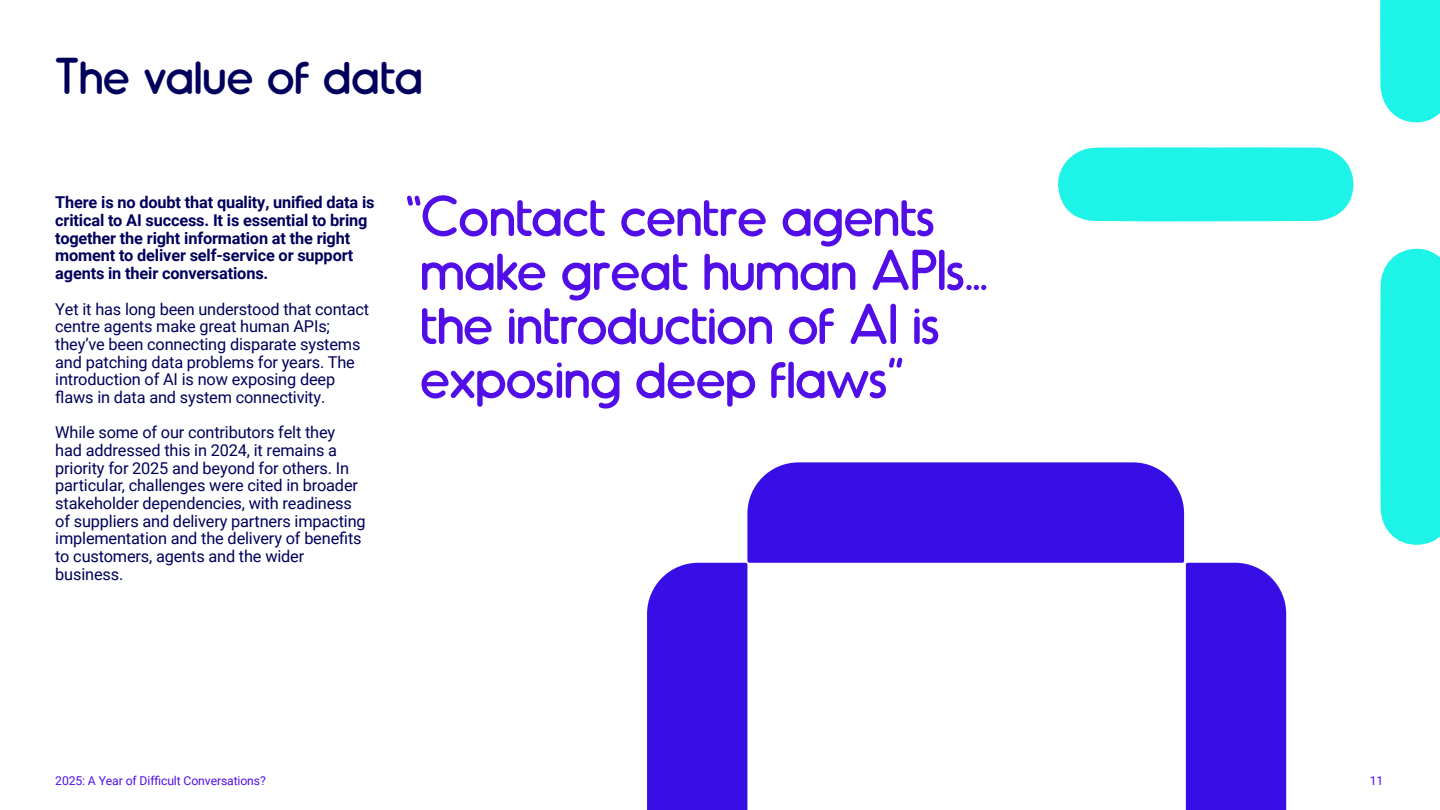
<style>
.page{position:relative;width:1440px;height:810px;background:#fff}
.page>*{position:absolute;margin:0;border:0;box-sizing:border-box;transform-origin:0 0}
.t1{font:54.6px/54px "Oduda";letter-spacing:-.01em;color:#510ee7}
.t2{font:48.97px "Oduda";color:#00005c}
.t3{font:16.35px/17.7px "Roboto";letter-spacing:-.01em;color:#00005c}
.t4{font:700 16.35px/17.7px "Roboto";letter-spacing:-.01em;color:#00005c}
.t5{font:12.23px "Roboto";letter-spacing:-.01em;color:#510ee7}
</style>
<div class="page">
<svg style="left:647px;top:462px;width:639px;height:348px"></svg>
<svg style="left:1380px;top:248px;width:60px;height:297px;background:#2ef3e9"></svg>
<svg style="left:1058px;top:147px;width:296px;height:75px;background:#2ef3e9"></svg>
<svg style="left:1380px;top:0;width:60px;height:123px;background:#2bf3e9"></svg>
<h2 class="t2" style="left:55px;top:46px;width:369px">The value of data</h2>
<p class="t4" style="left:55px;top:193px;width:321px">There is no doubt that quality, unified data is critical to AI success. It is essential to bring together the right information at the right moment to deliver self-service or support agents in their conversations.</p>
<p class="t3" style="left:55px;top:299px;width:315px">Yet it has long been understood that contact centre agents make great human APIs; they’ve been connecting disparate systems and patching data problems for years. The introduction of AI is now exposing deep flaws in data and system connectivity.</p>
<p class="t3" style="left:55px;top:423px;width:312px">While some of our contributors felt they had addressed this in 2024, it remains a priority for 2025 and beyond for others. In particular, challenges were cited in broader stakeholder dependencies, with readiness of suppliers and delivery partners impacting implementation and the delivery of benefits to customers, agents and the wider business.</p>
<h1 class="t1" style="left:405px;top:189px;width:584px">“Contact centre agents make great human APIs... the introduction of AI is exposing deep flaws”</h1>
<p class="t5" style="left:55px;top:772px;width:212px">2025: A Year of Difficult Conversations?</p>
<p class="t5" style="left:1370px;top:772px;width:15px">11</p>
</div>
